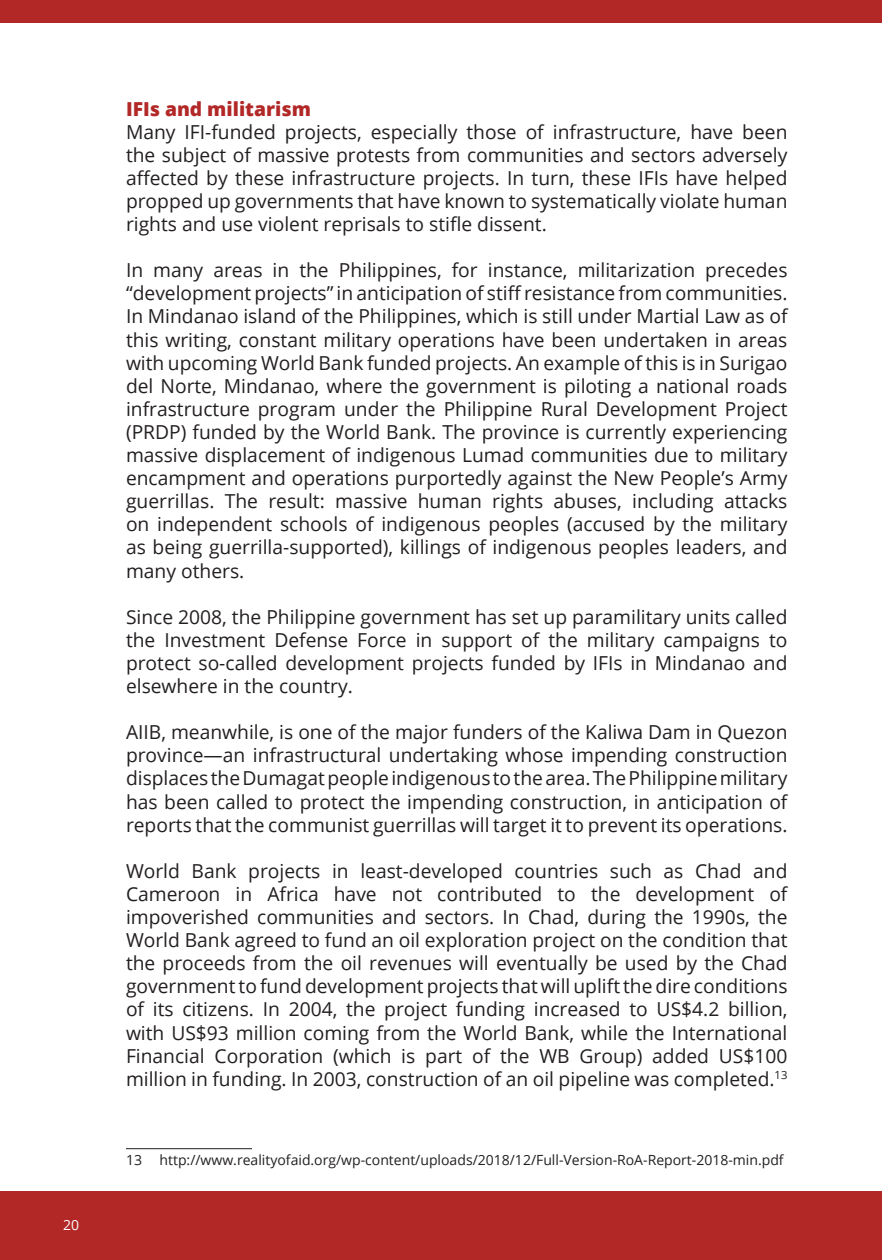
<style>
.page{position:relative;width:882px;height:1260px;background:#fff}
.page>*{position:absolute;margin:0;border:0;box-sizing:border-box;transform-origin:0 0}
.t1{font:19.25px/23.1px "Open Sans";color:#231f20;text-align:justify}
.t2{font:800 19.25px "Open Sans";color:#b12827}
.Footnote{font:14px "Open Sans";color:#231f20}
.t3{font:14px "Open Sans";color:#fff}
</style>
<div class="page">
<div style="left:0;top:1191px;width:882px;height:69px;background:#b12827"></div>
<div style="left:0;top:0;width:882px;height:23px;background:#b12827"></div>
<hr style="left:126px;top:1148px;width:126px;height:1px;background:#231f20">
<p class="t3" style="left:63px;top:1215px;width:18px">20</p>
<h2 class="t2" style="left:126px;top:94px;width:186px">IFIs and militarism</h2>
<p class="t1" style="left:126px;top:120px;width:663px">Many IFI-funded projects, especially those of infrastructure, have been the subject of massive protests from communities and sectors adversely affected by these infrastructure projects. In turn, these IFIs have helped propped up governments that have known to systematically violate human rights and use violent reprisals to stifle dissent.</p>
<p class="t1" style="left:126px;top:258px;width:663px">In many areas in the Philippines, for instance, militarization precedes “development projects” in anticipation of stiff resistance from communities.<br>In Mindanao island of the Philippines, which is still under Martial Law as of this writing, constant military operations have been undertaken in areas with upcoming World Bank funded projects. An example of this is in Surigao del Norte, Mindanao, where the government is piloting a national roads infrastructure program under the Philippine Rural Development Project (PRDP) funded by the World Bank. The province is currently experiencing massive displacement of indigenous Lumad communities due to military encampment and operations purportedly against the New People’s Army guerrillas. The result: massive human rights abuses, including attacks on independent schools of indigenous peoples (accused by the military as being guerrilla-supported), killings of indigenous peoples leaders, and many others.</p>
<p class="t1" style="left:126px;top:605px;width:663px">Since 2008, the Philippine government has set up paramilitary units called the Investment Defense Force in support of the military campaigns to protect so-called development projects funded by IFIs in Mindanao and elsewhere in the country.</p>
<p class="t1" style="left:126px;top:720px;width:663px">AIIB, meanwhile, is one of the major funders of the Kaliwa Dam in Quezon province—an infrastructural undertaking whose impending construction displaces the Dumagat people indigenous to the area. The Philippine military has been called to protect the impending construction, in anticipation of reports that the communist guerrillas will target it to prevent its operations.</p>
<p class="t1" style="left:126px;top:859px;width:663px">World Bank projects in least-developed countries such as Chad and Cameroon in Africa have not contributed to the development of impoverished communities and sectors. In Chad, during the 1990s, the World Bank agreed to fund an oil exploration project on the condition that the proceeds from the oil revenues will eventually be used by the Chad government to fund development projects that will uplift the dire conditions of its citizens. In 2004, the project funding increased to US$4.2 billion, with US$93 million coming from the World Bank, while the International Financial Corporation (which is part of the WB Group) added US$100 million in funding. In 2003, construction of an oil pipeline was completed.<sup>13</sup></p>
<p class="Footnote" style="left:126px;top:1151px;width:18px">13</p>
<p class="Footnote" style="left:160px;top:1151px;width:626px">http://www.realityofaid.org/wp-content/uploads/2018/12/Full-Version-RoA-Report-2018-min.pdf</p>
</div>
